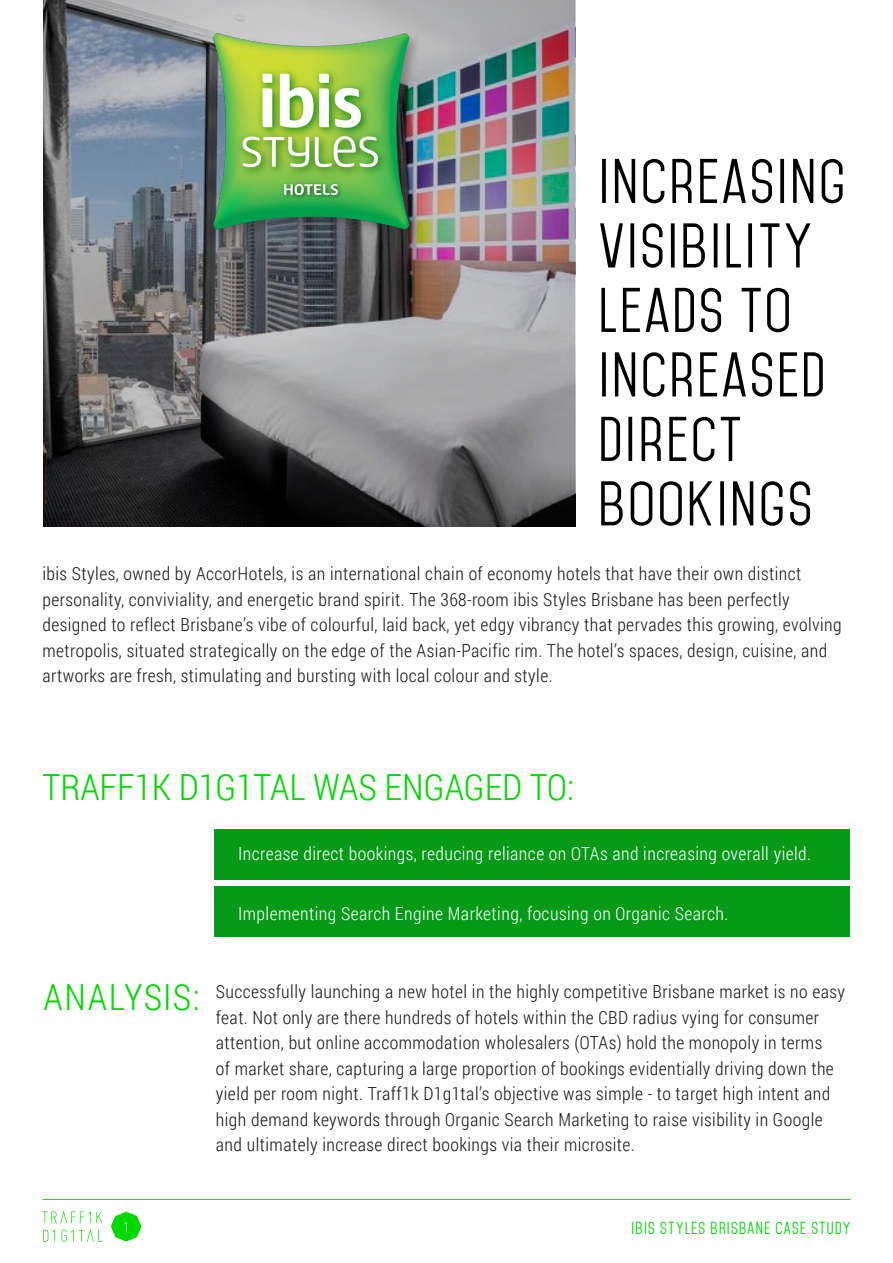
<style>
.page{position:relative;width:893px;height:1263px;background:#fff}
.page>*{position:absolute;margin:0;border:0;box-sizing:border-box;transform-origin:0 0}
.t1{font:54px/64.5px "Mohave";letter-spacing:.05em;color:#000}
.t2{font:300 36px "Roboto Condensed";color:#00d900}
.t3{font:300 36px "Roboto Condensed";letter-spacing:.035em;color:#00d900}
.t4{font:300 18px/25.5px "Roboto Condensed";letter-spacing:.025em;color:#1a1a1a}
.t5{font:300 18px "Roboto Condensed";letter-spacing:.025em;color:#fff}
.t6{font:15px "Mohave";letter-spacing:.085em;color:#00d900}
</style>
<div class="page">
<div style="left:214px;top:886px;width:636px;height:51px;background:#079a18"></div>
<img style="left:44px;top:0;width:531px;height:527px">
<hr style="left:43px;top:1199px;width:807px;height:1px;background:#00d900">
<div style="left:214px;top:829px;width:636px;height:51px;background:#079a18"></div>
<svg style="left:42px;top:1210px;width:60px;height:13px"></svg>
<svg style="left:62px;top:1229px;width:41px;height:13px"></svg>
<svg style="left:43px;top:1230px;width:12px;height:12px"></svg>
<svg style="left:111px;top:1212px;width:30px;height:29px"></svg>
<img style="left:204px;top:24px;width:216px;height:217px">
<h1 class="t1" style="left:599px;top:150px;width:248px">INCREASING<br>VISIBILITY<br>LEADS TO<br>INCREASED<br>DIRECT<br>BOOKINGS</h1>
<p class="t4" style="left:42px;top:560px;width:801px">ibis Styles, owned by AccorHotels, is an international chain of economy hotels that have their own distinct personality, conviviality, and energetic brand spirit. The 368-room ibis Styles Brisbane has been perfectly designed to reflect Brisbane’s vibe of colourful, laid back, yet edgy vibrancy that pervades this growing, evolving metropolis, situated strategically on the edge of the Asian-Pacific rim. The hotel’s spaces, design, cuisine, and artworks are fresh, stimulating and bursting with local colour and style.</p>
<h2 class="t2" style="left:42px;top:762px;width:533px">TRAFF1K D1G1TAL WAS ENGAGED TO:</h2>
<p class="t5" style="left:238px;top:842px;width:574px">Increase direct bookings, reducing reliance on OTAs and increasing overall yield.</p>
<p class="t5" style="left:238px;top:901px;width:492px">Implementing Search Engine Marketing, focusing on Organic Search.</p>
<h2 class="t3" style="left:44px;top:972px;width:158px">ANALYSIS:</h2>
<p class="t4" style="left:216px;top:978px;width:631px">Successfully launching a new hotel in the highly competitive Brisbane market is no easy feat. Not only are there hundreds of hotels within the CBD radius vying for consumer attention, but online accommodation wholesalers (OTAs) hold the monopoly in terms<br>of market share, capturing a large proportion of bookings evidentially driving down the yield per room night. Traff1k D1g1tal’s objective was simple - to target high intent and high demand keywords through Organic Search Marketing to raise visibility in Google and ultimately increase direct bookings via their microsite.</p>
<p class="t6" style="left:631px;top:1218px;width:220px">IBIS STYLES BRISBANE CASE STUDY</p>
</div>
